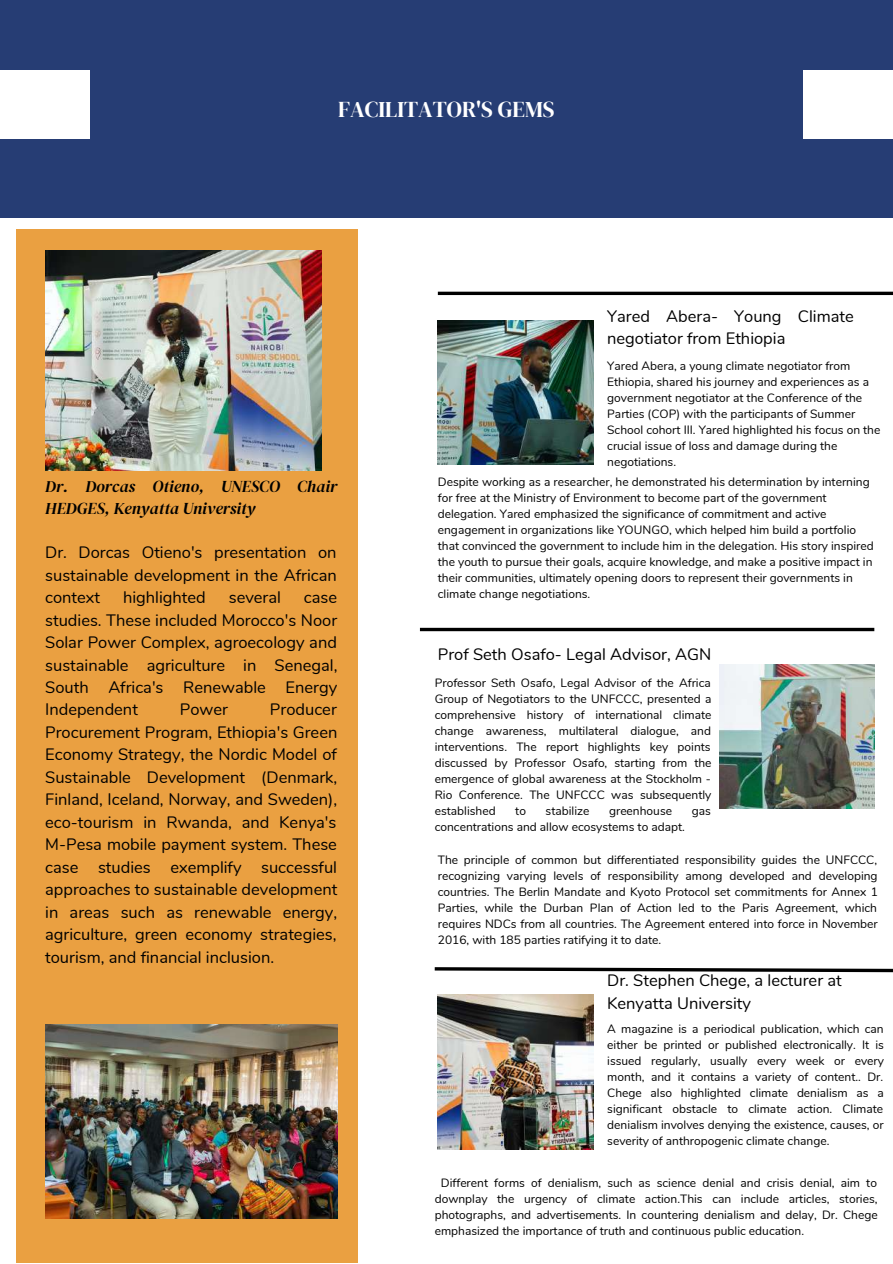
<style>
.page{position:relative;width:893px;height:1264px;background:#fff}
.page>*{position:absolute;margin:0;border:0;box-sizing:border-box;transform-origin:0 0}
.t1{font:22.5px "DM Serif Display";color:#fff}
.t2{font:16.5px/22.5px "Nunito";color:#000;text-align:justify}
.t3{font:italic 16.5px/22.5px "DM Serif Display";color:#000}
.t4{font:12px/16px "Nunito";color:#000;text-align:justify}
</style>
<div class="page">
<div style="left:16px;top:229px;width:342px;height:1033px;background:#eaa041"></div>
<img style="left:45px;top:250px;width:277px;height:220px">
<img style="left:719px;top:664px;width:155px;height:144px">
<img style="left:438px;top:994px;width:155px;height:155px">
<img style="left:438px;top:320px;width:155px;height:144px">
<div style="left:0;top:0;width:892px;height:217px;background:#263d74"></div>
<div style="left:803px;top:70px;width:89px;height:69px;background:#fff"></div>
<div style="left:0;top:70px;width:89px;height:69px;background:#fff"></div>
<hr style="left:438px;top:292px;width:454px;height:3px;background:#000">
<hr style="left:420px;top:628px;width:454px;height:3px;background:#000">
<svg style="left:434px;top:967px;width:458px;height:6px"></svg>
<img style="left:45px;top:1024px;width:292px;height:194px">
<h1 class="t1" style="left:338px;top:93px;width:218px">FACILITATOR'S GEMS</h1>
<h2 class="t2" style="left:607px;top:305px;width:248px">Yared Abera- Young Climate negotiator from Ethiopia</h2>
<p class="t4" style="left:607px;top:358px;width:275px;text-align:left">Yared Abera, a young climate negotiator from Ethiopia, shared his journey and experiences as a government negotiator at the Conference of the Parties (COP) with the participants of Summer School cohort III. Yared highlighted his focus on the crucial issue of loss and damage during the negotiations.</p>
<h2 class="t3" style="left:45px;top:474px;width:293px">Dr. Dorcas Otieno, UNESCO Chair<br>HEDGES, Kenyatta University</h2>
<h2 class="t2" style="left:45px;top:541px;width:293px">Dr. Dorcas Otieno's presentation on sustainable development in the African context</h2>
<h2 class="t2" style="left:123px;top:586px;width:84px">highlighted</h2>
<h2 class="t2" style="left:229px;top:586px;width:54px">several</h2>
<h2 class="t2" style="left:45px;top:586px;width:294px;text-indent:259px">case studies. These included Morocco's Noor Solar Power Complex, agroecology and sustainable agriculture in Senegal, South Africa's Renewable Energy Independent</h2>
<p class="t2" style="left:45px;top:698px;width:294px;text-indent:225px">Producer Procurement Program, Ethiopia's Green Economy Strategy, the Nordic Model of Sustainable Development (Denmark, Finland, Iceland, Norway, and Sweden), eco-tourism in Rwanda, and Kenya's M-Pesa mobile payment system. These case studies exemplify successful approaches to sustainable development in areas such as renewable energy, agriculture, green economy strategies, tourism, and financial inclusion.</p>
<h2 class="t2" style="left:180px;top:698px;width:50px">Power</h2>
<p class="t4" style="left:438px;top:474px;width:437px;text-align:left">Despite working as a researcher, he demonstrated his determination by interning for free at the Ministry of Environment to become part of the government delegation. Yared emphasized the significance of commitment and active engagement in organizations like YOUNGO, which helped him build a portfolio that convinced the government to include him in the delegation. His story inspired the youth to pursue their goals, acquire knowledge, and make a positive impact in their communities, ultimately opening doors to represent their governments in climate change negotiations.</p>
<h2 class="t2" style="left:438px;top:643px;width:275px">Prof Seth Osafo- Legal Advisor, AGN</h2>
<p class="t4" style="left:434px;top:675px;width:278px">Professor Seth Osafo, Legal Advisor of the Africa Group of Negotiators to the UNFCCC, presented a comprehensive history of international climate change awareness, multilateral dialogue, and interventions. The report highlights key points discussed by Professor Osafo, starting from the emergence of global awareness at the Stockholm - Rio Conference. The UNFCCC was subsequently established</p>
<p class="t4" style="left:515px;top:803px;width:12px">to</p>
<p class="t4" style="left:545px;top:803px;width:45px">stabilize</p>
<p class="t4" style="left:609px;top:803px;width:64px">greenhouse</p>
<p class="t4" style="left:691px;top:803px;width:21px">gas</p>
<p class="t4" style="left:434px;top:819px;width:252px">concentrations and allow ecosystems to adapt.</p>
<p class="t4" style="left:438px;top:852px;width:441px">The principle of common but differentiated responsibility guides the UNFCCC, recognizing varying levels of responsibility among developed and developing countries. The Berlin Mandate and Kyoto Protocol set commitments for Annex 1<br>Parties, while the Durban Plan of Action led to the Paris Agreement, which requires NDCs from all countries. The Agreement entered into force in November 2016, with 185 parties ratifying it to date.</p>
<h2 class="t2" style="left:607px;top:969px;width:236px">Dr. Stephen Chege, a lecturer at<br>Kenyatta University</h2>
<p class="t4" style="left:607px;top:1021px;width:278px">A magazine is a periodical publication, which can either be printed or published electronically. It is issued regularly, usually every week or every month, and it contains a variety of content.. Dr.<br>Chege also highlighted climate denialism as a significant obstacle to climate action. Climate denialism involves denying the existence, causes, or severity of anthropogenic climate change.</p>
<p class="t4" style="left:434px;top:1174px;width:444px;text-indent:6px">Different forms of denialism, such as science denial and crisis denial, aim to downplay the urgency of climate action.This can include articles, stories, photographs, and advertisements. In countering denialism and delay, Dr. Chege emphasized the importance of truth and continuous public education.</p>
</div>
